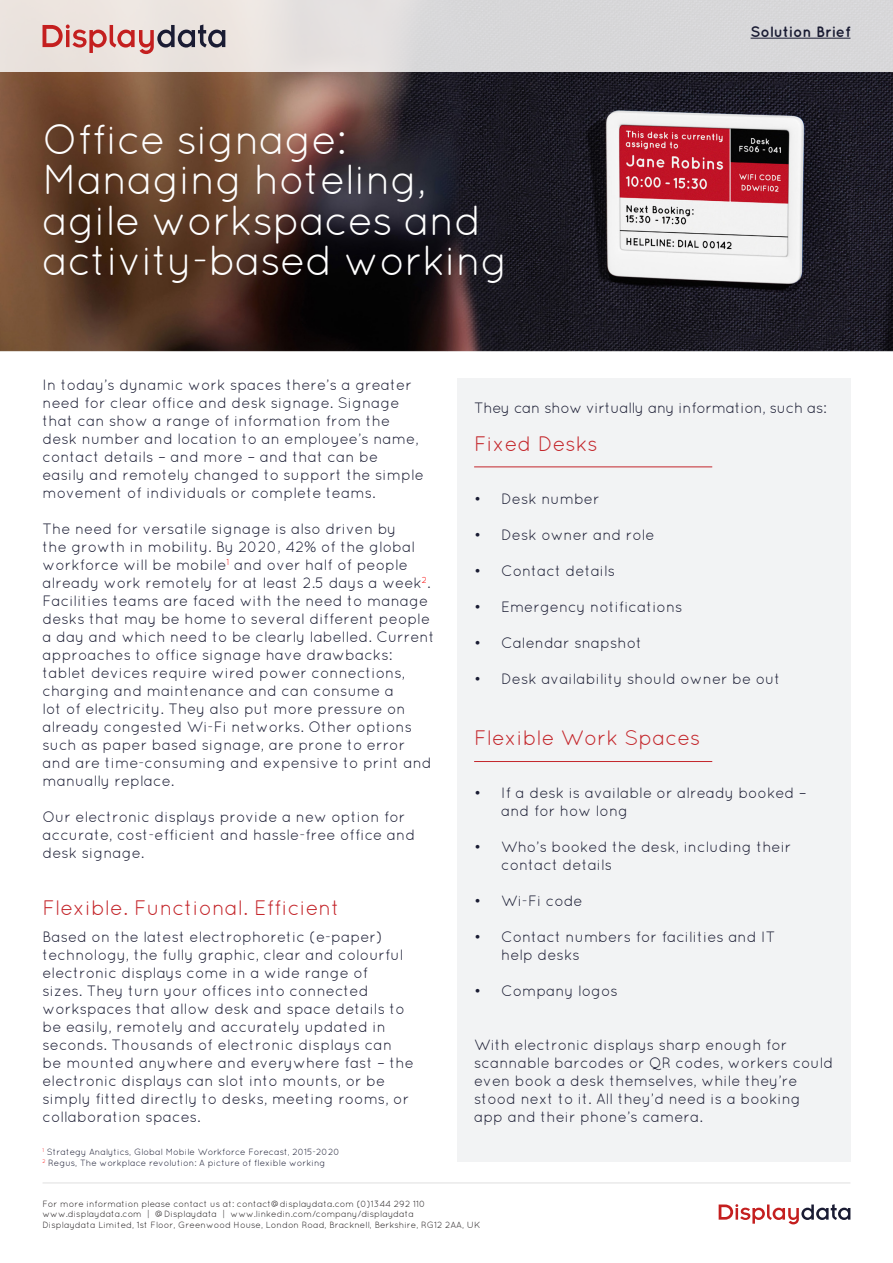
<style>
.page{position:relative;width:893px;height:1263px;background:#fff}
.page>*{position:absolute;margin:0;border:0;box-sizing:border-box;transform-origin:0 0}
.t1{font:42px "Quicksand";letter-spacing:-.02em;color:#fff}
.t2{font:21px "Quicksand";color:#c4262b}
.t3{font:15px/18px "Quicksand";color:#1a1c33}
.t4{font:15px "Quicksand";letter-spacing:-.02em;color:#1a1c33}
.t5{font:700 15px "Quicksand";color:#1a1c33}
.t6{font:9px/10.5px "Quicksand";color:#231f20}
.t7{font:9px "Quicksand";color:#1a1c33}
</style>
<div class="page">
<hr style="left:43px;top:1182px;width:807px;height:2px;background:#231f20">
<svg style="left:719px;top:1204px;width:131px;height:20px"></svg>
<img style="left:0;top:72px;width:893px;height:279px">
<div style="left:0;top:0;width:893px;height:72px;background:linear-gradient(to right,#eee5e0,#d1d4d8)"></div>
<div style="left:457px;top:378px;width:393px;height:783px;background:#f2f3f4"></div>
<hr style="left:751px;top:38px;width:99px;height:1px;background:#1a1c33">
<svg style="left:43px;top:25px;width:182px;height:29px"></svg>
<hr style="left:474px;top:467px;width:238px;height:1px;background:#c4262b">
<hr style="left:474px;top:761px;width:238px;height:1px;background:#c4262b">
<p class="t1" style="left:43px;top:115px;width:305px">Office signage:</p>
<p class="t1" style="left:43px;top:155px;width:386px">Managing hoteling,</p>
<p class="t1" style="left:43px;top:196px;width:441px">agile workspaces and</p>
<p class="t1" style="left:43px;top:236px;width:467px">activity-based working</p>
<p class="t5" style="left:751px;top:23px;width:101px">Solution Brief</p>
<p class="t3" style="left:43px;top:376px;width:383px">In today’s dynamic work spaces there’s a greater need for clear office and desk signage. Signage that can show a range of information from the desk number and location to an employee’s name, contact details – and more – and that can be easily and remotely changed to support the simple movement of individuals or complete teams.</p>
<p class="t3" style="left:43px;top:520px;width:394px">The need for versatile signage is also driven by<br>the growth in mobility. By 2020, 42% of the global workforce will be mobile<sup>1</sup> and over half of people already work remotely for at least 2.5 days a week<sup>2</sup>.<br>Facilities teams are faced with the need to manage desks that may be home to several different people a day and which need to be clearly labelled. Current approaches to office signage have drawbacks: tablet devices require wired power connections, charging and maintenance and can consume a<br>lot of electricity. They also put more pressure on already congested Wi-Fi networks. Other options such as paper based signage, are prone to error and are time-consuming and expensive to print and manually replace.</p>
<p class="t3" style="left:43px;top:808px;width:374px">Our electronic displays provide a new option for accurate, cost-efficient and hassle-free office and desk signage.</p>
<p class="t2" style="left:43px;top:896px;width:299px">Flexible. Functional. Efficient</p>
<p class="t3" style="left:43px;top:927px;width:373px">Based on the latest electrophoretic (e-paper) technology, the fully graphic, clear and colourful electronic displays come in a wide range of<br>sizes. They turn your offices into connected workspaces that allow desk and space details to be easily, remotely and accurately updated in seconds. Thousands of electronic displays can be mounted anywhere and everywhere fast – the electronic displays can slot into mounts, or be simply fitted directly to desks, meeting rooms, or collaboration spaces.</p>
<p class="t7" style="left:43px;top:1146px;width:299px"><sup>1</sup> Strategy Analytics, Global Mobile Workforce Forecast, 2015-2020</p>
<p class="t7" style="left:43px;top:1157px;width:285px"><sup>2</sup> Regus, The workplace revolution: A picture of flexible working</p>
<p class="t4" style="left:474px;top:399px;width:354px">They can show virtually any information, such as:</p>
<p class="t2" style="left:474px;top:432px;width:125px">Fixed Desks</p>
<p class="t3" style="left:474px;top:490px;width:127px">• Desk number</p>
<p class="t3" style="left:474px;top:526px;width:182px">• Desk owner and role</p>
<p class="t3" style="left:474px;top:562px;width:143px">• Contact details</p>
<p class="t3" style="left:474px;top:598px;width:210px">• Emergency notifications</p>
<p class="t3" style="left:474px;top:634px;width:169px">• Calendar snapshot</p>
<p class="t3" style="left:474px;top:670px;width:308px">• Desk availability should owner be out</p>
<p class="t2" style="left:474px;top:726px;width:228px">Flexible Work Spaces</p>
<p class="t3" style="left:501px;top:784px;width:307px;text-indent:-27px">• If a desk is available or already booked – and for how long</p>
<p class="t3" style="left:501px;top:838px;width:292px;text-indent:-27px">• Who’s booked the desk, including their contact details</p>
<p class="t3" style="left:474px;top:892px;width:110px">• Wi-Fi code</p>
<p class="t3" style="left:501px;top:928px;width:276px;text-indent:-27px">• Contact numbers for facilities and IT help desks</p>
<p class="t3" style="left:474px;top:982px;width:145px">• Company logos</p>
<p class="t3" style="left:474px;top:1036px;width:361px">With electronic displays sharp enough for scannable barcodes or QR codes, workers could even book a desk themselves, while they’re stood next to it. All they’d need is a booking app and their phone’s camera.</p>
<p class="t6" style="left:43px;top:1198px;width:440px">For more information please contact us at: contact@displaydata.com (0)1344 292 110 www.displaydata.com | @Displaydata | www.linkedin.com/company/displaydata<br>Displaydata Limited, 1st Floor, Greenwood House, London Road, Bracknell, Berkshire, RG12 2AA, UK</p>
</div>
